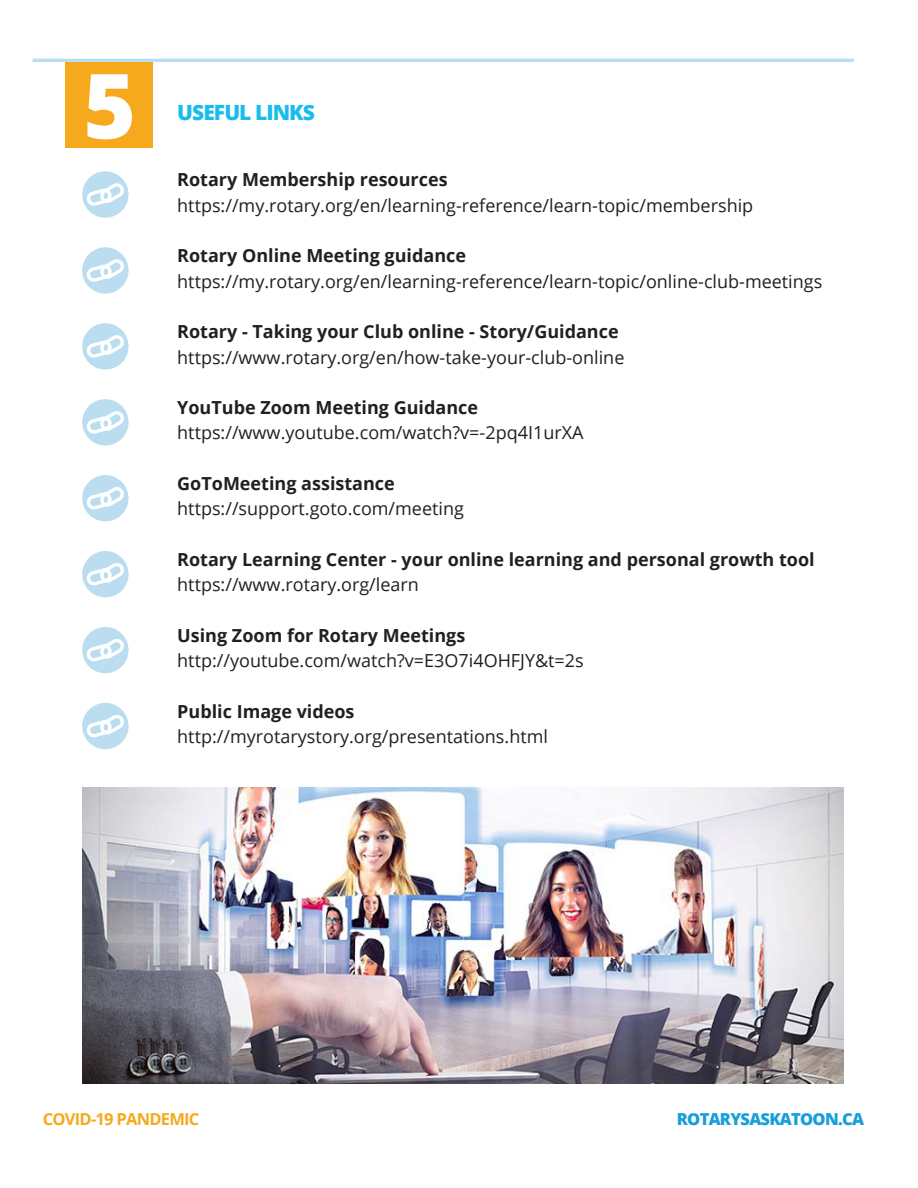
<style>
.page{position:relative;width:918px;height:1188px;background:#fff}
.page>*{position:absolute;margin:0;border:0;box-sizing:border-box;transform-origin:0 0}
.t1{font:800 90px "Open Sans";color:#fff}
.t2{font:800 21px "Open Sans";letter-spacing:-.045em;color:#1abceb}
.t3{font:18px "Open Sans";color:#231f20}
.t4{font:700 18px "Open Sans";color:#231f20}
.t5{font:800 16.5px "Open Sans";letter-spacing:-.045em;color:#189fda}
.t6{font:700 16.5px "Open Sans";letter-spacing:-.045em;color:#f6a91c}
</style>
<div class="page">
<div style="left:65px;top:60px;width:88px;height:88px;background:#f6a91c"></div>
<hr style="left:33px;top:59px;width:821px;height:3px;background:#baddef">
<div style="left:82px;top:171px;width:47px;height:47px;background:#baddef;border-radius:50%"></div>
<svg style="left:84px;top:180px;width:44px;height:29px"></svg>
<div style="left:82px;top:247px;width:47px;height:47px;background:#baddef;border-radius:50%"></div>
<svg style="left:84px;top:256px;width:44px;height:29px"></svg>
<div style="left:82px;top:323px;width:47px;height:47px;background:#baddef;border-radius:50%"></div>
<svg style="left:84px;top:331px;width:44px;height:30px"></svg>
<div style="left:82px;top:399px;width:47px;height:47px;background:#baddef;border-radius:50%"></div>
<svg style="left:84px;top:407px;width:44px;height:30px"></svg>
<div style="left:82px;top:475px;width:47px;height:46px;background:#baddef;border-radius:50%"></div>
<svg style="left:84px;top:483px;width:44px;height:30px"></svg>
<div style="left:82px;top:551px;width:47px;height:46px;background:#baddef;border-radius:50%"></div>
<svg style="left:84px;top:559px;width:44px;height:29px"></svg>
<div style="left:82px;top:627px;width:47px;height:46px;background:#baddef;border-radius:50%"></div>
<svg style="left:84px;top:635px;width:44px;height:29px"></svg>
<div style="left:82px;top:703px;width:47px;height:46px;background:#baddef;border-radius:50%"></div>
<svg style="left:84px;top:711px;width:44px;height:29px"></svg>
<img style="left:82px;top:787px;width:761px;height:296px">
<h1 class="t1" style="left:83px;top:37px;width:54px">5</h1>
<p class="t2" style="left:177px;top:97px;width:139px">USEFUL LINKS</p>
<p class="t4" style="left:177px;top:167px;width:272px">Rotary Membership resources</p>
<p class="t3" style="left:177px;top:193px;width:578px">https://my.rotary.org/en/learning-reference/learn-topic/membership</p>
<p class="t4" style="left:177px;top:243px;width:290px">Rotary Online Meeting guidance</p>
<p class="t3" style="left:177px;top:269px;width:647px">https://my.rotary.org/en/learning-reference/learn-topic/online-club-meetings</p>
<p class="t4" style="left:177px;top:319px;width:443px">Rotary - Taking your Club online - Story/Guidance</p>
<p class="t3" style="left:177px;top:345px;width:449px">https://www.rotary.org/en/how-take-your-club-online</p>
<p class="t4" style="left:177px;top:395px;width:302px">YouTube Zoom Meeting Guidance</p>
<p class="t3" style="left:177px;top:421px;width:408px">https://www.youtube.com/watch?v=-2pq4I1urXA</p>
<p class="t4" style="left:177px;top:471px;width:219px">GoToMeeting assistance</p>
<p class="t3" style="left:177px;top:496px;width:288px">https://support.goto.com/meeting</p>
<p class="t4" style="left:177px;top:547px;width:639px">Rotary Learning Center - your online learning and personal growth tool</p>
<p class="t3" style="left:177px;top:572px;width:243px">https://www.rotary.org/learn</p>
<p class="t4" style="left:177px;top:622px;width:290px">Using Zoom for Rotary Meetings</p>
<p class="t3" style="left:177px;top:648px;width:408px">http://youtube.com/watch?v=E3O7i4OHFJY&amp;t=2s</p>
<p class="t4" style="left:177px;top:698px;width:179px">Public Image videos</p>
<p class="t3" style="left:177px;top:724px;width:372px">http://myrotarystory.org/presentations.html</p>
<p class="t6" style="left:43px;top:1108px;width:158px">COVID-19 PANDEMIC</p>
<p class="t5" style="left:677px;top:1107px;width:189px">ROTARYSASKATOON.CA</p>
</div>
